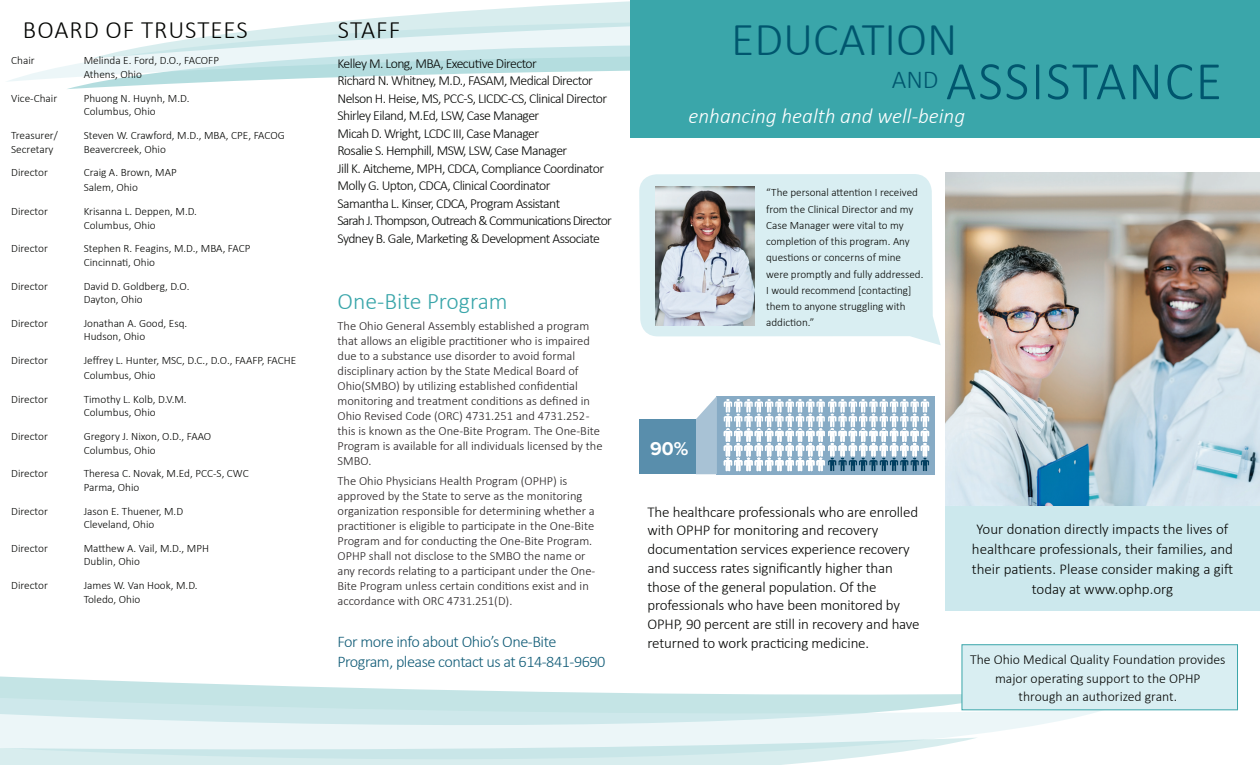
<style>
.page{position:relative;width:1260px;height:765px;background:#fff}
.page>*{position:absolute;margin:0;border:0;box-sizing:border-box;transform-origin:0 0}
.t1{font:300 54.62px "Calibri";letter-spacing:.03em;color:#00566e}
.t2{font:300 47.38px "Calibri";color:#00566e}
.t3{font:300 25px "Calibri";letter-spacing:.04em;color:#040503}
.t4{font:300 23.75px "Calibri";color:#3aa6aa}
.t5{font:italic 300 21.25px "Calibri";color:#fff}
.t6{font:700 19.25px "Proxima Nova";color:#fff}
.t7{font:300 16.25px/19.5px "Calibri";letter-spacing:-.03em;color:#115c77}
.t8{font:300 15px/18.8px "Calibri";letter-spacing:-.01em;color:#040503}
.t9{font:300 13.75px/17.5px "Calibri";letter-spacing:-.04em;color:#040503}
.t10{font:300 13.75px/18.8px "Calibri";color:#040503;text-align:center}
.t11{font:300 12.5px/15px "Calibri";color:#231f20}
.t12{font:300 11.25px/13.5px "Calibri";color:#040503}
</style>
<div class="page">
<svg style="left:0;top:650px;width:1109px;height:84px"></svg>
<svg style="left:0;top:723px;width:978px;height:42px;background:#e2f1f3"></svg>
<svg style="left:67px;top:82px;width:140px;height:7px"></svg>
<svg style="left:7px;top:59px;width:623px;height:23px"></svg>
<svg style="left:92px;top:1px;width:538px;height:58px"></svg>
<div style="left:716px;top:396px;width:219px;height:78px;background:#87abc5"></div>
<svg style="left:696px;top:396px;width:21px;height:78px;background:#b4cadb"></svg>
<div style="left:640px;top:419px;width:56px;height:55px;background:#598eac"></div>
<svg style="left:724px;top:399px;width:205px;height:72px"></svg>
<div style="left:962px;top:644px;width:276px;height:66px;background:#d9eef2;border:1px solid #3aa6aa"></div>
<div style="left:945px;top:505px;width:315px;height:106px;background:#cce8ed"></div>
<svg style="left:639px;top:174px;width:302px;height:171px;background:#dceff2"></svg>
<img style="left:655px;top:187px;width:99px;height:138px">
<img style="left:945px;top:172px;width:315px;height:333px">
<div style="left:630px;top:0;width:630px;height:137px;background:#3aa6aa"></div>
<h3 class="t3" style="left:23px;top:15px;width:226px">BOARD OF TRUSTEES</h3>
<p class="t12" style="left:11px;top:54px;width:25px">Chair</p>
<p class="t12" style="left:84px;top:54px;width:137px">Melinda E. Ford, D.O., FACOFP<br>Athens, Ohio</p>
<p class="t12" style="left:11px;top:91px;width:48px">Vice-Chair</p>
<p class="t12" style="left:84px;top:91px;width:107px">Phuong N. Huynh, M.D.<br>Columbus, Ohio</p>
<p class="t12" style="left:11px;top:128px;width:48px">Treasurer/</p>
<p class="t12" style="left:84px;top:128px;width:203px">Steven W. Crawford, M.D., MBA, CPE, FACOG</p>
<p class="t12" style="left:11px;top:142px;width:44px">Secretary</p>
<p class="t12" style="left:84px;top:142px;width:84px">Beavercreek, Ohio</p>
<p class="t12" style="left:11px;top:166px;width:38px">Director</p>
<p class="t12" style="left:84px;top:165px;width:95px;line-height:15px">Craig A. Brown, MAP<br>Salem, Ohio</p>
<p class="t12" style="left:11px;top:205px;width:38px">Director</p>
<p class="t12" style="left:84px;top:205px;width:115px">Krisanna L. Deppen, M.D.<br>Columbus, Ohio</p>
<p class="t12" style="left:11px;top:242px;width:38px">Director</p>
<p class="t12" style="left:84px;top:242px;width:168px">Stephen R. Feagins, M.D., MBA, FACP<br>Cincinnati, Ohio</p>
<p class="t12" style="left:11px;top:279px;width:38px">Director</p>
<p class="t12" style="left:84px;top:279px;width:107px">David D. Goldberg, D.O.<br>Dayton, Ohio</p>
<p class="t12" style="left:11px;top:316px;width:38px">Director</p>
<p class="t12" style="left:84px;top:316px;width:105px">Jonathan A. Good, Esq.<br>Hudson, Ohio</p>
<p class="t12" style="left:11px;top:354px;width:38px">Director</p>
<p class="t12" style="left:84px;top:353px;width:214px;line-height:15px">Jeffrey L. Hunter, MSC, D.C., D.O., FAAFP, FACHE<br>Columbus, Ohio</p>
<p class="t12" style="left:11px;top:392px;width:38px">Director</p>
<p class="t12" style="left:84px;top:392px;width:104px">Timothy L. Kolb, D.V.M.<br>Columbus, Ohio</p>
<p class="t12" style="left:11px;top:430px;width:38px">Director</p>
<p class="t12" style="left:84px;top:430px;width:129px">Gregory J. Nixon, O.D., FAAO<br>Columbus, Ohio</p>
<p class="t12" style="left:11px;top:467px;width:38px">Director</p>
<p class="t12" style="left:84px;top:467px;width:167px">Theresa C. Novak, M.Ed, PCC-S, CWC<br>Parma, Ohio</p>
<p class="t12" style="left:11px;top:504px;width:38px">Director</p>
<p class="t12" style="left:84px;top:504px;width:101px">Jason E. Thuener, M.D<br>Cleveland, Ohio</p>
<p class="t12" style="left:11px;top:541px;width:38px">Director</p>
<p class="t12" style="left:84px;top:541px;width:127px">Matthew A. Vail, M.D., MPH<br>Dublin, Ohio</p>
<p class="t12" style="left:11px;top:579px;width:38px">Director</p>
<p class="t12" style="left:84px;top:579px;width:115px">James W. Van Hook, M.D.<br>Toledo, Ohio</p>
<h3 class="t3" style="left:338px;top:15px;width:64px">STAFF</h3>
<p class="t9" style="left:338px;top:54px;width:276px">Kelley M. Long, MBA, Executive Director<br>Richard N. Whitney, M.D., FASAM, Medical Director Nelson H. Heise, MS, PCC-S, LICDC-CS, Clinical Director Shirley Eiland, M.Ed, LSW, Case Manager<br>Micah D. Wright, LCDC III, Case Manager<br>Rosalie S. Hemphill, MSW, LSW, Case Manager<br>Jill K. Aitcheme, MPH, CDCA, Compliance Coordinator Molly G. Upton, CDCA, Clinical Coordinator<br>Samantha L. Kinser, CDCA, Program Assistant<br>Sarah J. Thompson, Outreach &amp; Communications Director Sydney B. Gale, Marketing &amp; Development Associate</p>
<h3 class="t4" style="left:338px;top:286px;width:172px">One-Bite Program</h3>
<p class="t11" style="left:338px;top:318px;width:267px">The Ohio General Assembly established a program that allows an eligible practitioner who is impaired due to a substance use disorder to avoid formal disciplinary action by the State Medical Board of Ohio(SMBO) by utilizing established confidential monitoring and treatment conditions as defined in Ohio Revised Code (ORC) 4731.251 and 4731.252 - this is known as the One-Bite Program. The One-Bite Program is available for all individuals licensed by the SMBO.</p>
<p class="t11" style="left:338px;top:474px;width:259px">The Ohio Physicians Health Program (OPHP) is approved by the State to serve as the monitoring organization responsible for determining whether a practitioner is eligible to participate in the One-Bite Program and for conducting the One-Bite Program.<br>OPHP shall not disclose to the SMBO the name or any records relating to a participant under the One-Bite Program unless certain conditions exist and in accordance with ORC 4731.251(D).</p>
<h3 class="t7" style="left:338px;top:632px;width:270px">For more info about Ohio’s One-Bite<br>Program, please contact us at 614-841-9690</h3>
<h2 class="t2" style="left:731px;top:10px;width:228px">EDUCATION</h2>
<h1 class="t1" style="left:892px;top:47px;width:332px"><sup>AND</sup> ASSISTANCE</h1>
<h3 class="t5" style="left:688px;top:103px;width:278px">enhancing health and well-being</h3>
<h3 class="t6" style="left:650px;top:437px;width:40px">90%</h3>
<p class="t12" style="left:766px;top:185px;width:159px;line-height:16.2px">“The personal attention I received from the Clinical Director and my<br>Case Manager were vital to my completion of this program. Any questions or concerns of mine were promptly and fully addressed.<br>I would recommend [contacting] them to anyone struggling with addiction.”</p>
<p class="t8" style="left:647px;top:502px;width:274px">The healthcare professionals who are enrolled with OPHP for monitoring and recovery documentation services experience recovery and success rates significantly higher than those of the general population. Of the professionals who have been monitored by OPHP, 90 percent are still in recovery and have returned to work practicing medicine.</p>
<h3 class="t8" style="left:972px;top:519px;width:263px;line-height:20px;text-align:center">Your donation directly impacts the lives of healthcare professionals, their families, and their patients. Please consider making a gift today at www.ophp.org</h3>
<p class="t10" style="left:970px;top:650px;width:257px">The Ohio Medical Quality Foundation provides major operating support to the OPHP<br>through an authorized grant.</p>
</div>
